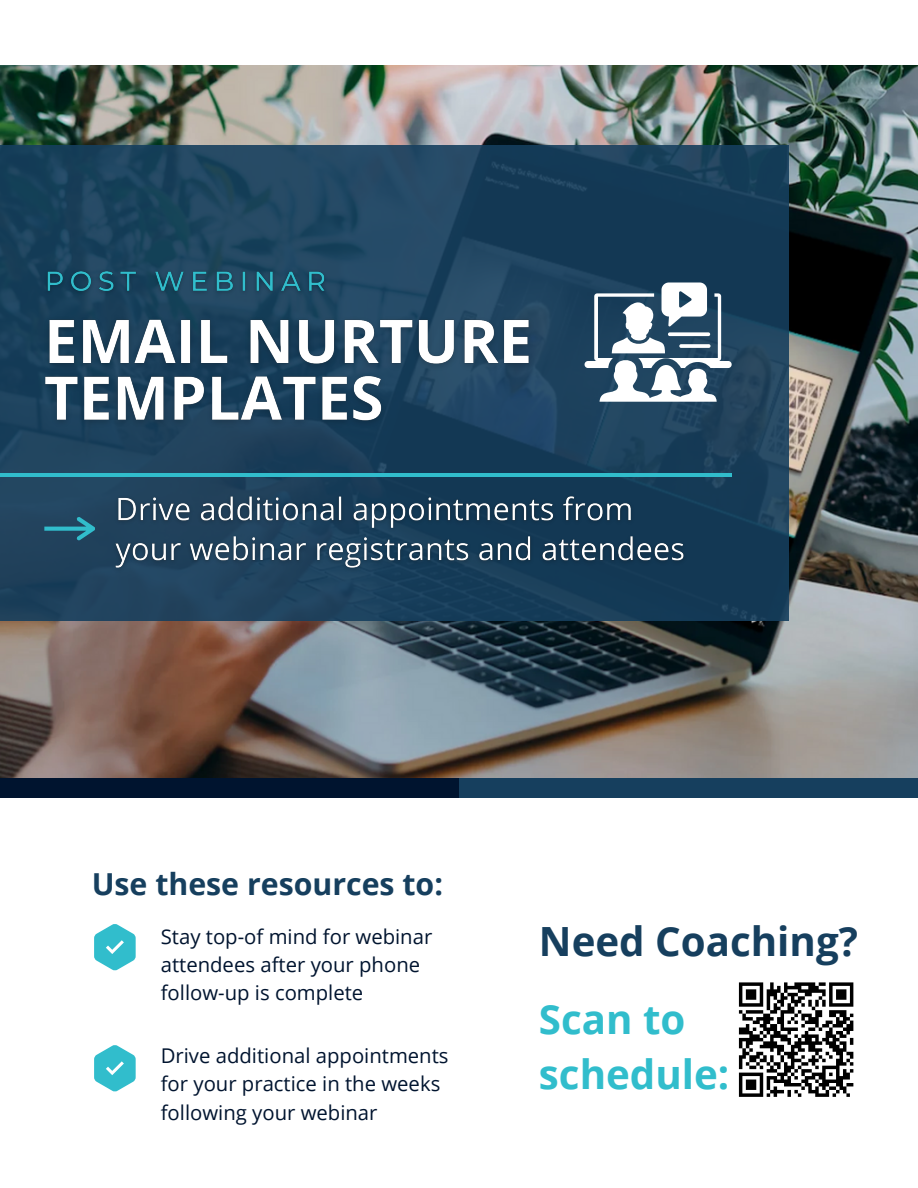
<style>
.page{position:relative;width:918px;height:1188px;background:#fff}
.page>*{position:absolute;margin:0;border:0;box-sizing:border-box;transform-origin:0 0}
.t1{font:700 40.35px/77.6px "Open Sans";color:#163f5e}
.t2{font:700 40.35px "Open Sans";color:#31bdcc}
.t3{font:700 30.3px "Open Sans";color:#163f5e}
.t4{font:20.25px/28.2px "Open Sans";color:#00142f}
.s1{color:#31bdcc}
</style>
<div class="page">
<div style="left:450px;top:757px;width:468px;height:40px;background:#163f5e"></div>
<div style="left:0;top:757px;width:459px;height:40px;background:#00142f"></div>
<img style="left:0;top:65px;width:918px;height:712px">
<div style="left:0;top:145px;width:789px;height:476px;background:#163f5e"></div>
<svg style="left:44px;top:517px;width:51px;height:23px"></svg>
<hr style="left:0;top:474px;width:732px;height:2px;background:#31bdcc">
<img style="left:36px;top:299px;width:504px;height:138px">
<svg style="left:585px;top:283px;width:147px;height:119px"></svg>
<svg style="left:94px;top:924px;width:42px;height:46px"></svg>
<svg style="left:94px;top:1045px;width:42px;height:46px"></svg>
<img style="left:45px;top:265px;width:287px;height:34px">
<img style="left:109px;top:488px;width:578px;height:88px">
<svg style="left:739px;top:982px;width:114px;height:115px"></svg>
<p class="t3" style="left:92px;top:863px;width:353px">Use these resources to:</p>
<h3 class="t4" style="left:161px;top:922px;width:273px">Stay top-of mind for webinar attendees after your phone follow-up is complete</h3>
<p class="t4" style="left:161px;top:1041px;width:289px">Drive additional appointments for your practice in the weeks following your webinar</p>
<p class="t1" style="left:539px;top:901px;width:321px">Need Coaching?<br><span class="s1">Scan to</span></p>
<p class="t2" style="left:539px;top:1046px;width:192px">schedule:</p>
</div>
